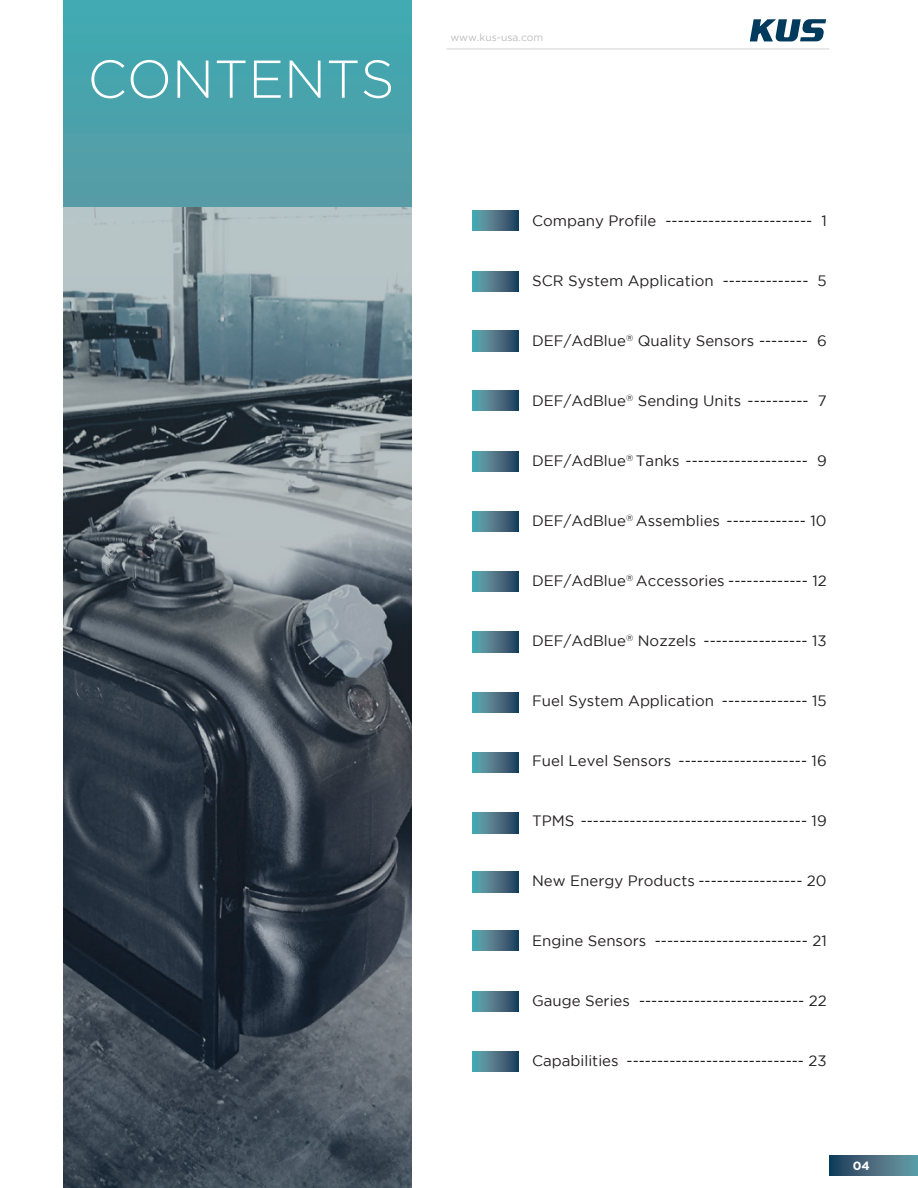
<style>
.page{position:relative;width:918px;height:1188px;background:#fff}
.page>*{position:absolute;margin:0;border:0;box-sizing:border-box;transform-origin:0 0}
.t1{font:300 53.1px "Gotham";color:#fff}
.t2{font:15px "Gotham";color:#231f20}
.t3{font:700 12px "Gotham";color:#fff}
.t4{font:10.35px "Gotham";color:#bcbdc0}
</style>
<div class="page">
<svg style="left:750px;top:19px;width:76px;height:22px"></svg>
<hr style="left:447px;top:48px;width:382px;height:2px;background:#e0e0e1">
<svg style="left:829px;top:1156px;width:89px;height:20px;background:#436c7f"></svg>
<div style="left:64px;top:0;width:347px;height:1188px;background:linear-gradient(to right,#4ba3ac,#4ba3ac)"></div>
<img style="left:64px;top:207px;width:347px;height:981px">
<svg style="left:473px;top:210px;width:46px;height:21px"></svg>
<svg style="left:473px;top:271px;width:46px;height:21px"></svg>
<svg style="left:473px;top:331px;width:46px;height:20px"></svg>
<svg style="left:473px;top:390px;width:46px;height:21px"></svg>
<svg style="left:473px;top:451px;width:46px;height:21px"></svg>
<svg style="left:473px;top:511px;width:46px;height:20px"></svg>
<svg style="left:473px;top:571px;width:46px;height:21px"></svg>
<svg style="left:473px;top:632px;width:46px;height:20px"></svg>
<svg style="left:473px;top:692px;width:46px;height:20px"></svg>
<svg style="left:473px;top:753px;width:46px;height:20px"></svg>
<svg style="left:473px;top:813px;width:46px;height:20px"></svg>
<svg style="left:473px;top:872px;width:46px;height:20px"></svg>
<svg style="left:473px;top:931px;width:46px;height:20px"></svg>
<svg style="left:473px;top:991px;width:46px;height:20px"></svg>
<svg style="left:473px;top:1051px;width:46px;height:21px"></svg>
<h1 class="t1" style="left:88px;top:50px;width:309px">CONTENTS</h1>
<p class="t4" style="left:450px;top:32px;width:94px">www.kus-usa.com</p>
<p class="t2" style="left:532px;top:213px;width:126px">Company Profile</p>
<p class="t2" style="left:665px;top:213px;width:163px">------------------------ 1</p>
<p class="t2" style="left:532px;top:273px;width:183px">SCR System Application</p>
<p class="t2" style="left:723px;top:273px;width:105px">-------------- 5</p>
<p class="t2" style="left:532px;top:333px;width:296px">DEF/AdBlue<sup>®</sup> Quality Sensors -------- 6</p>
<p class="t2" style="left:532px;top:393px;width:296px">DEF/AdBlue<sup>®</sup> Sending Units ---------- 7</p>
<p class="t2" style="left:532px;top:453px;width:296px">DEF/AdBlue<sup>®</sup> Tanks -------------------- 9</p>
<p class="t2" style="left:532px;top:513px;width:296px">DEF/AdBlue<sup>®</sup> Assemblies ------------- 10</p>
<p class="t2" style="left:532px;top:573px;width:296px">DEF/AdBlue<sup>®</sup> Accessories ------------- 12</p>
<p class="t2" style="left:532px;top:633px;width:166px">DEF/AdBlue<sup>®</sup> Nozzels</p>
<p class="t2" style="left:704px;top:633px;width:125px">----------------- 13</p>
<p class="t2" style="left:532px;top:693px;width:183px">Fuel System Application</p>
<p class="t2" style="left:722px;top:693px;width:106px">-------------- 15</p>
<p class="t2" style="left:532px;top:753px;width:141px">Fuel Level Sensors</p>
<p class="t2" style="left:679px;top:753px;width:150px">--------------------- 16</p>
<p class="t2" style="left:532px;top:813px;width:296px">TPMS ------------------------------------- 19</p>
<p class="t2" style="left:532px;top:873px;width:296px">New Energy Products ----------------- 20</p>
<p class="t2" style="left:532px;top:933px;width:116px">Engine Sensors</p>
<p class="t2" style="left:655px;top:933px;width:173px">------------------------- 21</p>
<p class="t2" style="left:532px;top:993px;width:99px">Gauge Series</p>
<p class="t2" style="left:639px;top:993px;width:189px">--------------------------- 22</p>
<p class="t2" style="left:532px;top:1053px;width:88px">Capabilities</p>
<p class="t2" style="left:627px;top:1053px;width:202px">----------------------------- 23</p>
<p class="t3" style="left:853px;top:1159px;width:19px">04</p>
</div>
